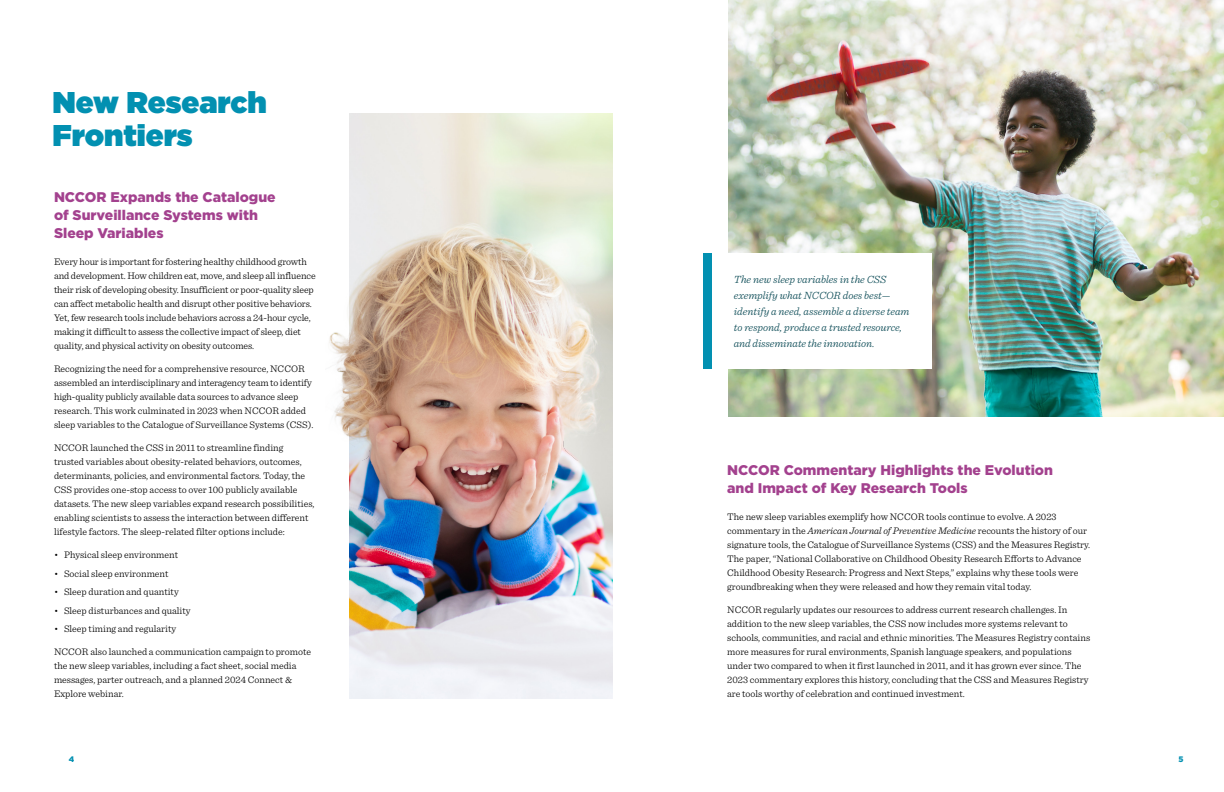
<style>
.page{position:relative;width:1224px;height:792px;background:#fff}
.page>*{position:absolute;margin:0;border:0;box-sizing:border-box;transform-origin:0 0}
.t1{font:900 30px "Gotham";color:#0290b1}
._2023_H2{font:900 14px/18px "Gotham";color:#a3418e}
.Body_copy{font:900 14px/18px "Gotham";color:#a3418e}
.Body_copy-2{font:italic 300 11px/16px "Sentinel";letter-spacing:-.005em;color:#094954}
.Body_copy-3{font:300 10px/14px "Sentinel";color:#000}
.t2{font:900 8px "Gotham";color:#0290b1}
.s1{font-style:italic}
</style>
<div class="page">
<div style="left:704px;top:253px;width:8px;height:116px;background:#0290b1"></div>
<img style="left:728px;top:0;width:496px;height:417px">
<div style="left:712px;top:254px;width:220px;height:115px;background:#fff"></div>
<img style="left:349px;top:114px;width:263px;height:584px">
<img style="left:329px;top:150px;width:283px;height:311px">
<p class="t1" style="left:53px;top:80px;width:216px">New Research</p>
<p class="t1" style="left:53px;top:113px;width:142px">Frontiers</p>
<p class="Body_copy" style="left:54px;top:188px;width:223px">NCCOR Expands the Catalogue of Surveillance Systems with<br>Sleep Variables</p>
<p class="Body_copy-3" style="left:54px;top:254px;width:263px">Every hour is important for fostering healthy childhood growth and development. How children eat, move, and sleep all influence their risk of developing obesity. Insufficient or poor-quality sleep can affect metabolic health and disrupt other positive behaviors.<br>Yet, few research tools include behaviors across a 24-hour cycle, making it difficult to assess the collective impact of sleep, diet quality, and physical activity on obesity outcomes.</p>
<p class="Body_copy-3" style="left:54px;top:361px;width:261px">Recognizing the need for a comprehensive resource, NCCOR assembled an interdisciplinary and interagency team to identify high-quality publicly available data sources to advance sleep research. This work culminated in 2023 when NCCOR added sleep variables to the Catalogue of Surveillance Systems (CSS).</p>
<p class="Body_copy-3" style="left:54px;top:440px;width:262px">NCCOR launched the CSS in 2011 to streamline finding trusted variables about obesity-related behaviors, outcomes, determinants, policies, and environmental factors. Today, the CSS provides one-stop access to over 100 publicly available datasets. The new sleep variables expand research possibilities, enabling scientists to assess the interaction between different lifestyle factors. The sleep-related filter options include:</p>
<p class="Body_copy-3" style="left:54px;top:547px;width:126px">• Physical sleep environment</p>
<p class="Body_copy-3" style="left:54px;top:566px;width:116px">• Social sleep environment</p>
<p class="Body_copy-3" style="left:54px;top:584px;width:126px">• Sleep duration and quantity</p>
<p class="Body_copy-3" style="left:54px;top:603px;width:138px">• Sleep disturbances and quality</p>
<p class="Body_copy-3" style="left:54px;top:621px;width:124px">• Sleep timing and regularity</p>
<p class="Body_copy-3" style="left:54px;top:644px;width:259px">NCCOR also launched a communication campaign to promote the new sleep variables, including a fact sheet, social media messages, parter outreach, and a planned 2024 Connect &amp; Explore webinar.</p>
<p class="t2" style="left:69px;top:754px;width:7px">4</p>
<p class="Body_copy-2" style="left:734px;top:271px;width:177px">The new sleep variables in the CSS exemplify what NCCOR does best— identify a need, assemble a diverse team to respond, produce a trusted resource, and disseminate the innovation.</p>
<p class="_2023_H2" style="left:727px;top:461px;width:327px">NCCOR Commentary Highlights the Evolution and Impact of Key Research Tools</p>
<p class="Body_copy-3" style="left:727px;top:509px;width:365px">The new sleep variables exemplify how NCCOR tools continue to evolve. A 2023 commentary in the <span class="s1">American Journal of Preventive Medicine</span> recounts the history of our signature tools, the Catalogue of Surveillance Systems (CSS) and the Measures Registry.<br>The paper, “National Collaborative on Childhood Obesity Research Efforts to Advance Childhood Obesity Research: Progress and Next Steps,” explains why these tools were groundbreaking when they were released and how they remain vital today.</p>
<p class="Body_copy-3" style="left:727px;top:602px;width:365px">NCCOR regularly updates our resources to address current research challenges. In addition to the new sleep variables, the CSS now includes more systems relevant to schools, communities, and racial and ethnic minorities. The Measures Registry contains more measures for rural environments, Spanish language speakers, and populations under two compared to when it first launched in 2011, and it has grown ever since. The 2023 commentary explores this history, concluding that the CSS and Measures Registry are tools worthy of celebration and continued investment.</p>
<p class="t2" style="left:1178px;top:754px;width:7px">5</p>
</div>
